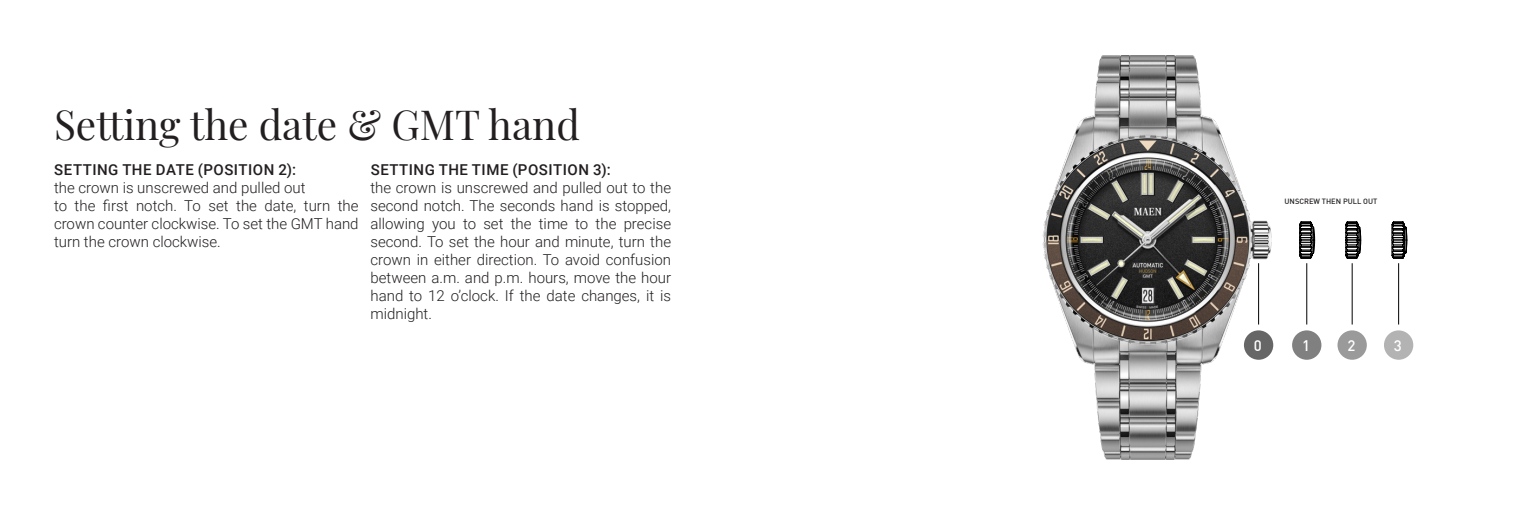
<style>
.page{position:relative;width:1531px;height:511px;background:#fff}
.page>*{position:absolute;margin:0;border:0;box-sizing:border-box;transform-origin:0 0}
.t1{font:40.5px "Playfair Display";color:#231f20}
.t2{font:300 15px/18px "Roboto";color:#231f20;text-align:justify}
.t3{font:500 15px "Roboto";letter-spacing:.035em;color:#231f20}
.t4{font:500 15px "DIN";color:#fff}
.t5{font:500 7.5px "DIN";color:#231f20}
</style>
<div class="page">
<svg style="left:1345px;top:221px;width:16px;height:37px"></svg>
<svg style="left:1391px;top:221px;width:16px;height:37px"></svg>
<div style="left:1337px;top:330px;width:30px;height:29px;background:#9a9a9a;border-radius:50%"></div>
<div style="left:1384px;top:330px;width:29px;height:29px;background:#b3b3b3;border-radius:50%"></div>
<hr style="left:1352px;top:263px;width:1px;height:61px;background:#000">
<hr style="left:1398px;top:263px;width:1px;height:61px;background:#000">
<img style="left:1042px;top:55px;width:280px;height:405px">
<p class="t1" style="left:54px;top:93px;width:527px">Setting the date &amp; GMT hand</p>
<p class="t3" style="left:54px;top:159px;width:243px">SETTING THE DATE (POSITION 2):</p>
<p class="t2" style="left:54px;top:178px;width:253px">the crown is unscrewed and pulled out</p>
<p class="t2" style="left:54px;top:196px;width:306px">to the first notch. To set the date, turn the crown counter clockwise. To set the GMT hand turn the crown clockwise.</p>
<p class="t3" style="left:371px;top:159px;width:242px">SETTING THE TIME (POSITION 3):</p>
<p class="t2" style="left:370px;top:178px;width:302px">the crown is unscrewed and pulled out to the second notch. The seconds hand is stopped, allowing you to set the time to the precise second. To set the hour and minute, turn the crown in either direction. To avoid confusion between a.m. and p.m. hours, move the hour hand to 12 o’clock. If the date changes, it is midnight.</p>
<p class="t5" style="left:1284px;top:197px;width:94px">UNSCREW THEN PULL OUT</p>
<p class="t4" style="left:1254px;top:336px;width:9px">0</p>
<p class="t4" style="left:1302px;top:336px;width:9px">1</p>
<p class="t4" style="left:1347px;top:336px;width:9px">2</p>
<p class="t4" style="left:1394px;top:336px;width:9px">3</p>
</div>
